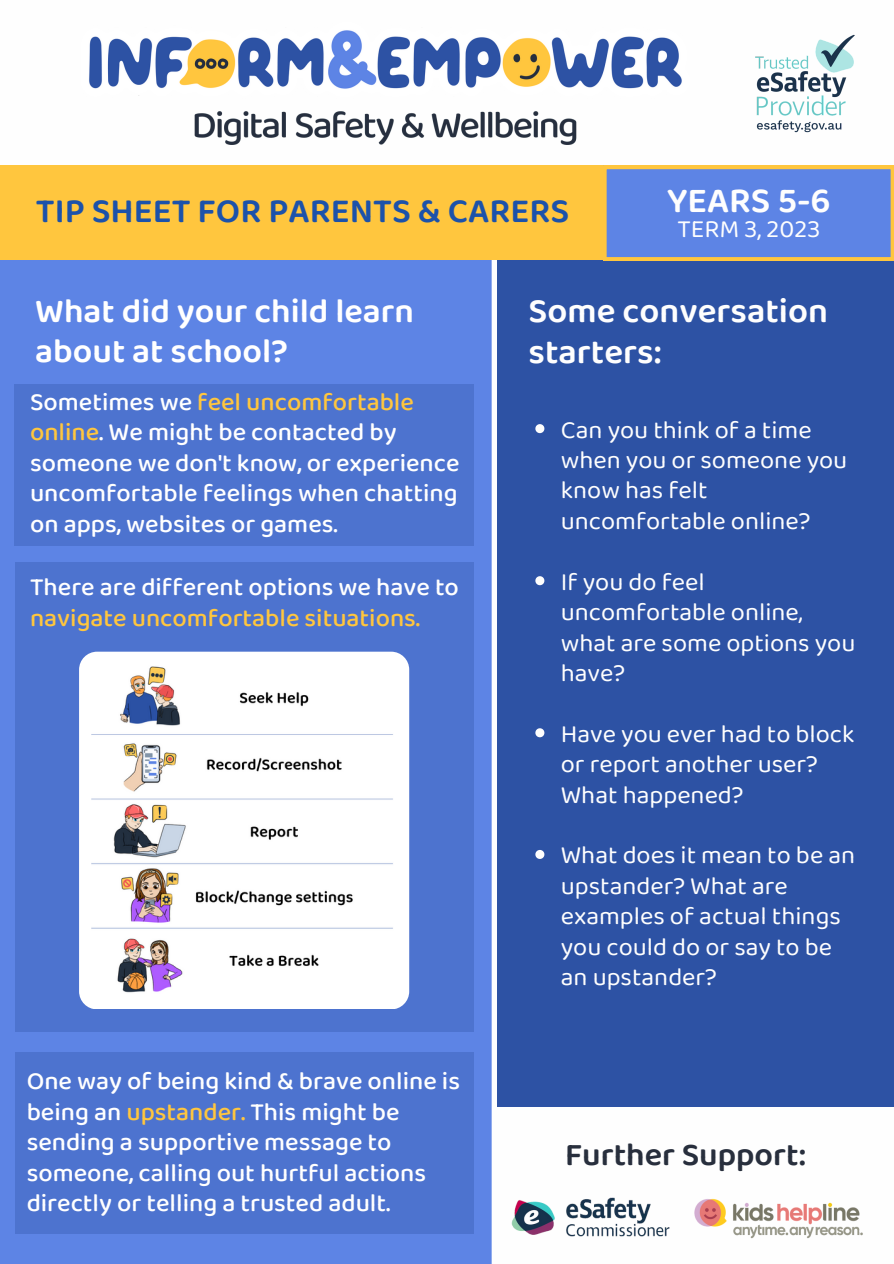
<style>
.page{position:relative;width:894px;height:1264px;background:#fff}
.page>*{position:absolute;margin:0;border:0;box-sizing:border-box;transform-origin:0 0}
.t1{font:600 36.3px "Baloo 2";color:#fefefe}
.t2{font:600 35.25px/41.7px "Baloo 2";color:#fefefe}
.t3{font:600 35.1px "Baloo 2";color:#1c52aa}
.t4{font:600 34.5px/40.5px "Baloo 2";color:#fff}
.t5{font:600 32.7px "Baloo 2";color:#282f3d}
.t6{font:25.65px "Baloo 2";color:#fefefe}
.t7{font:500 25.5px/30.5px "Baloo 2";color:#fff}
.t8{font:25.5px/30.5px "Baloo 2";color:#fefefe}
.s1{color:#ffc63e}
</style>
<div class="page">
<div style="left:0;top:0;width:893px;height:1263px;background:#2d52a4"></div>
<div style="left:0;top:260px;width:496px;height:1003px;background:#5d84e5"></div>
<div style="left:16px;top:562px;width:457px;height:469px;background:#4d73cf"></div>
<div style="left:492px;top:1106px;width:401px;height:157px;background:#fefefe"></div>
<div style="left:0;top:0;width:893px;height:176px;background:#fefefe"></div>
<div style="left:15px;top:384px;width:458px;height:161px;background:#4d73cf"></div>
<img style="left:511px;top:1197px;width:159px;height:40px">
<img style="left:694px;top:1198px;width:169px;height:41px">
<img style="left:89px;top:30px;width:593px;height:114px">
<div style="left:16px;top:1052px;width:457px;height:181px;background:#4d73cf"></div>
<div style="left:0;top:166px;width:612px;height:94px;background:#ffc63e"></div>
<svg style="left:606px;top:166px;width:287px;height:94px;background:#6988d8"></svg>
<img style="left:755px;top:34px;width:100px;height:99px">
<svg style="left:535px;top:424px;width:9px;height:9px"></svg>
<svg style="left:535px;top:576px;width:9px;height:9px"></svg>
<svg style="left:535px;top:728px;width:9px;height:9px"></svg>
<svg style="left:535px;top:850px;width:9px;height:9px"></svg>
<div style="left:79px;top:651px;width:330px;height:358px;background:#fff;border-radius:18px"></div>
<img style="left:91px;top:666px;width:302px;height:327px">
<p class="t3" style="left:36px;top:190px;width:534px">TIP SHEET FOR PARENTS &amp; CARERS</p>
<p class="t1" style="left:666px;top:178px;width:165px">YEARS 5-6</p>
<p class="t6" style="left:677px;top:213px;width:144px">TERM 3, 2023</p>
<p class="t4" style="left:35px;top:289px;width:380px">What did your child learn about at school?</p>
<p class="t7" style="left:30px;top:386px;width:431px">Sometimes we <span class="s1">feel uncomfortable online</span>. We might be contacted by someone we don't know, or experience uncomfortable feelings when chatting on apps, websites or games.</p>
<p class="t7" style="left:30px;top:571px;width:430px">There are different options we have to <span class="s1">navigate uncomfortable situations.</span></p>
<p class="t7" style="left:27px;top:1065px;width:435px">One way of being kind &amp; brave online is being an <span class="s1">upstander.</span> This might be sending a supportive message to someone, calling out hurtful actions directly or telling a trusted adult.</p>
<p class="t2" style="left:528px;top:288px;width:301px">Some conversation starters:</p>
<p class="t8" style="left:560px;top:413px;width:288px">Can you think of a time when you or someone you know has felt uncomfortable online?</p>
<p class="t8" style="left:560px;top:565px;width:296px">If you do feel uncomfortable online, what are some options you have?</p>
<p class="t8" style="left:560px;top:717px;width:295px">Have you ever had to block or report another user?<br>What happened?</p>
<p class="t8" style="left:560px;top:839px;width:296px">What does it mean to be an upstander? What are examples of actual things you could do or say to be an upstander?</p>
<p class="t5" style="left:565px;top:1134px;width:242px">Further Support:</p>
</div>
